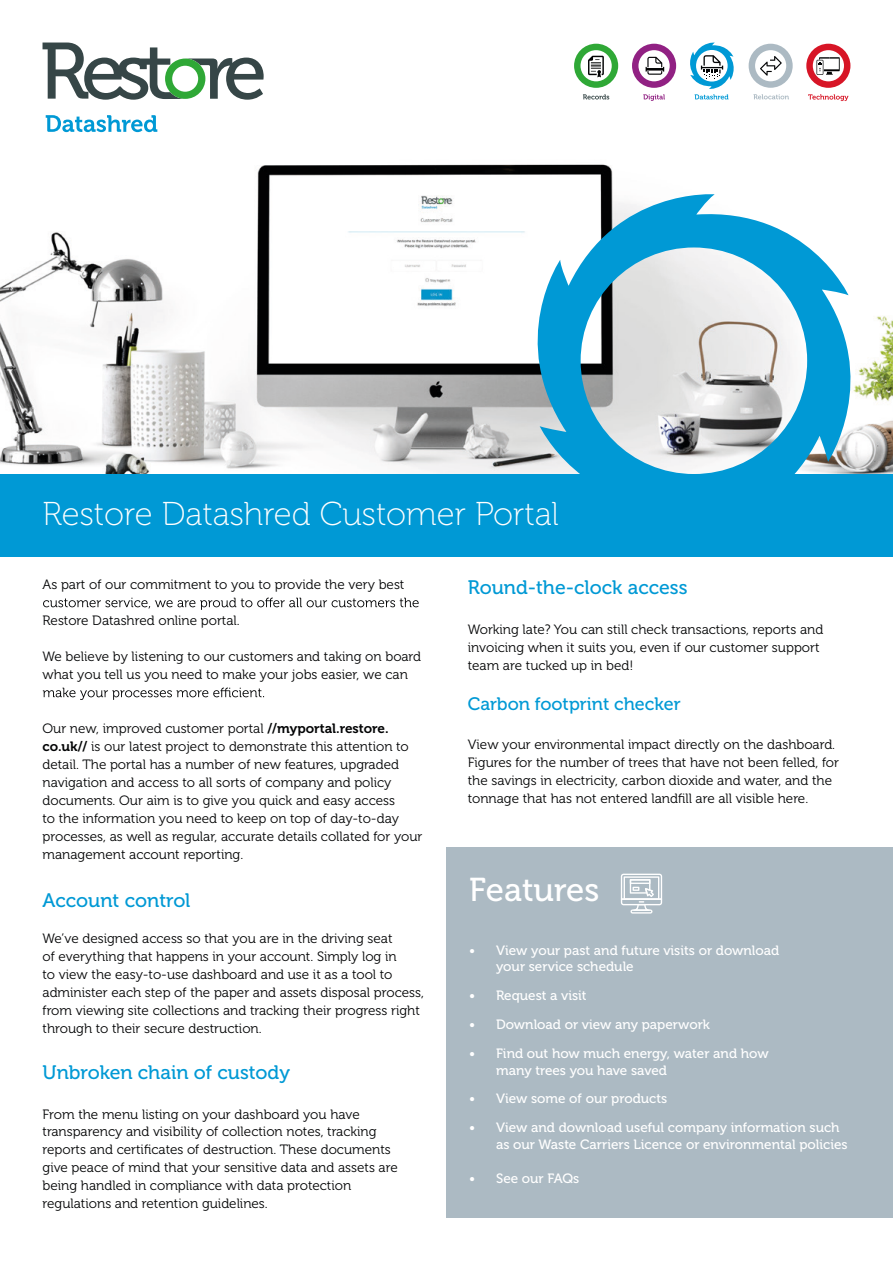
<style>
.page{position:relative;width:893px;height:1263px;background:#fff}
.page>*{position:absolute;margin:0;border:0;box-sizing:border-box;transform-origin:0 0}
.t1{font:33px "Museo 100";color:#fff}
.t2{font:33px "Museo 500";color:#fff}
.t3{font:19.5px "Museo 500";color:#0099d5}
.t4{font:18px "Museo 500";color:#0099d5}
.t5{font:13.5px/18px "Museo 300";color:#020304}
.t6{font:13.5px/16.2px "Museo 500";color:#fff}
.s1{font-family:"Museo 700"}
</style>
<div class="page">
<svg style="left:43px;top:598px;width:376px;height:12px"></svg>
<svg style="left:43px;top:688px;width:221px;height:12px"></svg>
<img style="left:0;top:164px;width:893px;height:310px">
<svg style="left:632px;top:44px;width:44px;height:44px"></svg>
<svg style="left:574px;top:44px;width:44px;height:44px"></svg>
<svg style="left:583px;top:94px;width:26px;height:6px"></svg>
<svg style="left:643px;top:94px;width:22px;height:7px"></svg>
<svg style="left:690px;top:42px;width:44px;height:58px"></svg>
<svg style="left:753px;top:94px;width:36px;height:5px"></svg>
<svg style="left:808px;top:94px;width:40px;height:7px"></svg>
<svg style="left:749px;top:44px;width:44px;height:44px"></svg>
<svg style="left:806px;top:44px;width:44px;height:44px"></svg>
<svg style="left:46px;top:115px;width:111px;height:17px"></svg>
<svg style="left:43px;top:43px;width:221px;height:57px"></svg>
<div style="left:0;top:474px;width:893px;height:83px;background:#0099d5"></div>
<svg style="left:506px;top:187px;width:376px;height:287px"></svg>
<div style="left:446px;top:847px;width:447px;height:370px;background:#acbac3"></div>
<hr style="left:630px;top:909px;width:22px;height:4px;background:#edf0f2;border-radius:2px">
<svg style="left:621px;top:874px;width:41px;height:38px"></svg>
<h1 class="t1" style="left:43px;top:496px;width:518px">Restore Datashred Customer Portal</h1>
<p class="t5" style="left:43px;top:576px;width:363px">As part of our commitment to you to provide the very best</p>
<p class="t5" style="left:43px;top:612px;width:199px">Restore Datashred online portal.</p>
<p class="t5" style="left:43px;top:648px;width:380px">We believe by listening to our customers and taking on board what you tell us you need to make your jobs easier, we can</p>
<p class="t5" style="left:43px;top:720px;width:381px">Our new, improved customer portal <span class="s1">//myportal.restore. co.uk//</span> is our latest project to demonstrate this attention to detail. The portal has a number of new features, upgraded navigation and access to all sorts of company and policy documents. Our aim is to give you quick and easy access<br>to the information you need to keep on top of day-to-day processes, as well as regular, accurate details collated for your management account reporting.</p>
<h2 class="t3" style="left:43px;top:890px;width:149px">Account control</h2>
<p class="t5" style="left:43px;top:930px;width:383px">We’ve designed access so that you are in the driving seat<br>of everything that happens in your account. Simply log in<br>to view the easy-to-use dashboard and use it as a tool to administer each step of the paper and assets disposal process, from viewing site collections and tracking their progress right through to their secure destruction.</p>
<h2 class="t3" style="left:43px;top:1061px;width:249px">Unbroken chain of custody</h2>
<p class="t5" style="left:43px;top:1105px;width:357px">From the menu listing on your dashboard you have transparency and visibility of collection notes, tracking reports and certificates of destruction. These documents give peace of mind that your sensitive data and assets are being handled in compliance with data protection regulations and retention guidelines.</p>
<h2 class="t3" style="left:468px;top:576px;width:221px">Round-the-clock access</h2>
<p class="t5" style="left:468px;top:620px;width:357px">Working late? You can still check transactions, reports and invoicing when it suits you, even if our customer support team are tucked up in bed!</p>
<h3 class="t4" style="left:468px;top:693px;width:214px">Carbon footprint checker</h3>
<p class="t5" style="left:468px;top:736px;width:373px">View your environmental impact directly on the dashboard.<br>Figures for the number of trees that have not been felled, for the savings in electricity, carbon dioxide and water, and the tonnage that has not entered landfill are all visible here.</p>
<h1 class="t2" style="left:469px;top:871px;width:132px">Features</h1>
<p class="t6" style="left:496px;top:943px;width:285px;text-indent:-27px">• View your past and future visits or download your service schedule</p>
<p class="t6" style="left:469px;top:988px;width:119px">• Request a visit</p>
<p class="t6" style="left:469px;top:1017px;width:242px">• Download or view any paperwork</p>
<p class="t6" style="left:496px;top:1046px;width:274px;text-indent:-27px">• Find out how much energy, water and how many trees you have saved</p>
<p class="t6" style="left:469px;top:1091px;width:200px">• View some of our products</p>
<p class="t6" style="left:496px;top:1120px;width:353px;text-indent:-27px">• View and download useful company information such as our Waste Carriers Licence or environmental policies</p>
<p class="t6" style="left:469px;top:1170px;width:112px">• See our FAQs</p>
</div>
